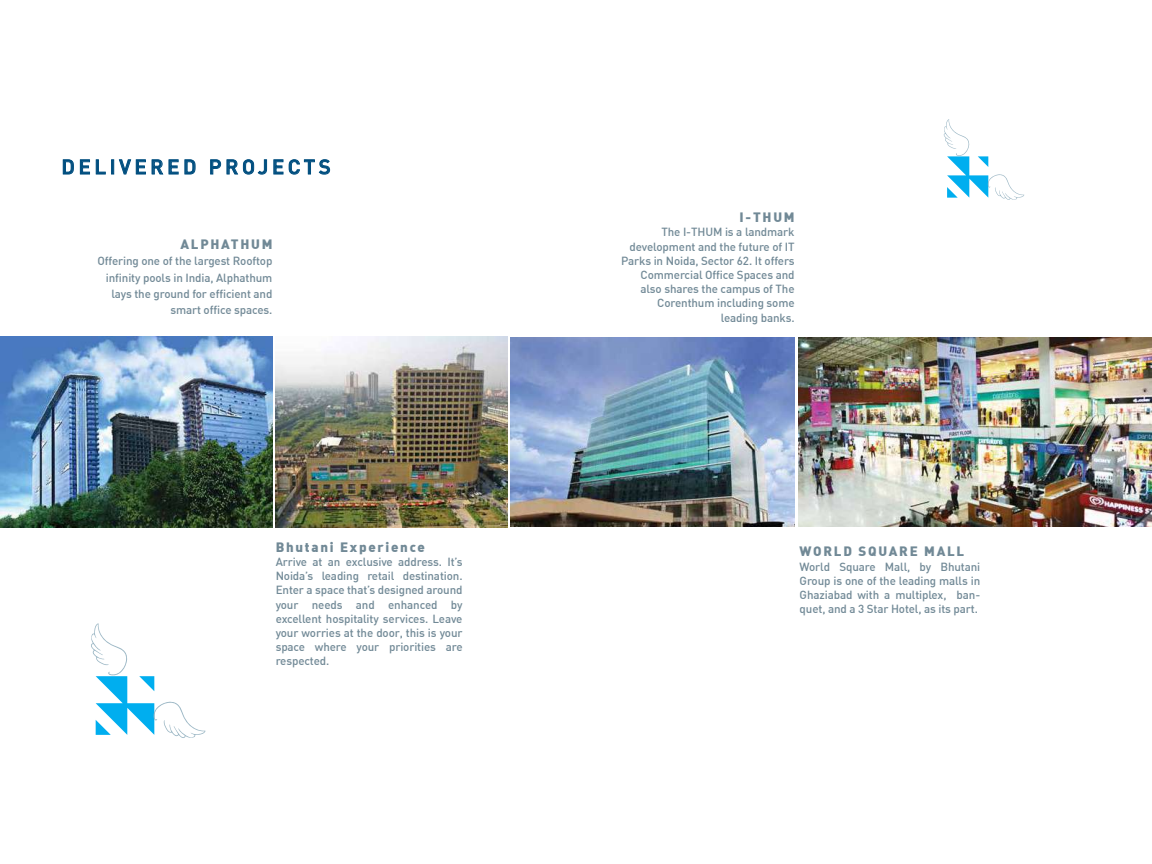
<style>
.page{position:relative;width:1152px;height:864px;background:#fff}
.page>*{position:absolute;margin:0;border:0;box-sizing:border-box;transform-origin:0 0}
.t1{font:500 20px "DIN";letter-spacing:.19em;color:#004e7f}
.t2{font:13.3px "DIN Black Alternate";letter-spacing:.13em;color:#718996}
.t3{font:500 11.6px/14.2px "DIN";letter-spacing:-.01em;color:#718996;text-align:right}
</style>
<div class="page">
<img style="left:511px;top:337px;width:284px;height:190px">
<svg style="left:91px;top:623px;width:114px;height:115px"></svg>
<svg style="left:944px;top:119px;width:80px;height:81px"></svg>
<svg style="left:63px;top:159px;width:11px;height:16px"></svg>
<svg style="left:80px;top:159px;width:10px;height:16px"></svg>
<svg style="left:96px;top:159px;width:10px;height:16px"></svg>
<div style="left:111px;top:160px;width:3px;height:14px;border:1px solid #004e7f"></div>
<svg style="left:119px;top:159px;width:27px;height:16px"></svg>
<svg style="left:152px;top:159px;width:44px;height:16px"></svg>
<svg style="left:210px;top:159px;width:57px;height:16px"></svg>
<svg style="left:273px;top:159px;width:57px;height:16px"></svg>
<img style="left:1px;top:337px;width:271px;height:190px">
<img style="left:276px;top:337px;width:231px;height:190px">
<img style="left:798px;top:337px;width:353px;height:190px">
<h1 class="t1" style="left:61px;top:154px;width:271px">DELIVERED PROJECTS</h1>
<p class="t2" style="left:180px;top:236px;width:93px">ALPHATHUM</p>
<p class="t3" style="left:97px;top:253px;width:176px;line-height:16.2px">Offering one of the largest Rooftop infinity pools in India, Alphathum lays the ground for efficient and smart office spaces.</p>
<p class="t2" style="left:276px;top:538px;width:151px">Bhutani Experience</p>
<p class="t3" style="left:276px;top:554px;width:188px;text-align:justify">Arrive at an exclusive address. It’s Noida’s leading retail destination.<br>Enter a space that’s designed around your needs and enhanced by excellent hospitality services. Leave your worries at the door, this is your space where your priorities are respected.</p>
<p class="t2" style="left:740px;top:209px;width:56px">I-THUM</p>
<p class="t3" style="left:621px;top:225px;width:175px">The I-THUM is a landmark development and the future of IT<br>Parks in Noida, Sector 62. It offers<br>Commercial Office Spaces and also shares the campus of The<br>Corenthum including some leading banks.</p>
<p class="t2" style="left:800px;top:543px;width:166px">WORLD SQUARE MALL</p>
<p class="t3" style="left:800px;top:559px;width:182px;text-align:justify">World Square Mall, by Bhutani Group is one of the leading malls in Ghaziabad with a multiplex, ban&shy;quet, and a 3 Star Hotel, as its part.</p>
</div>
